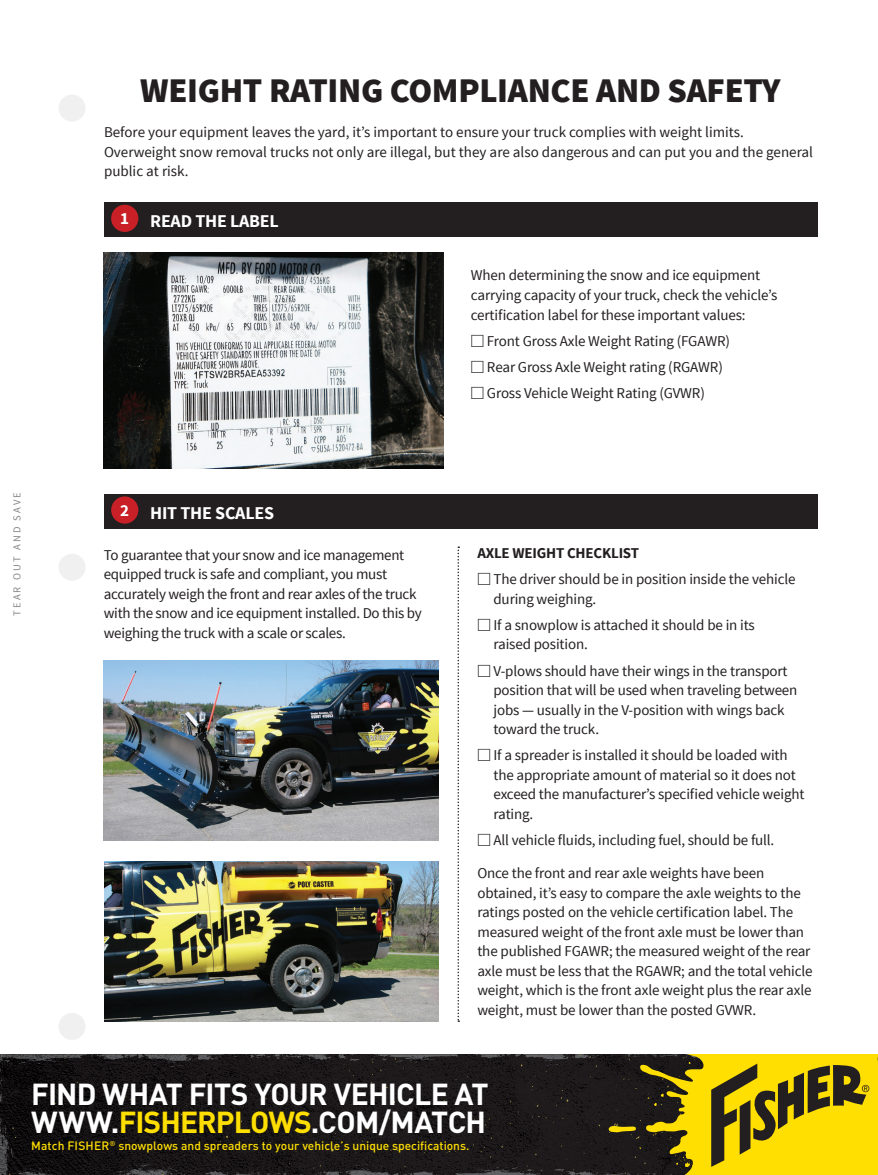
<style>
.page{position:relative;width:878px;height:1175px;background:#fff}
.page>*{position:absolute;margin:0;border:0;box-sizing:border-box;transform-origin:0 0}
.t1{font:900 34.5px "Source Sans Pro";letter-spacing:-.01em;color:#231f20}
.t2{font:700 30px/28.5px "DIN";letter-spacing:-.025em;color:#fff}
.t3{font:700 18px "Source Sans Pro";letter-spacing:-.015em;color:#fff}
.t4{font:700 16.95px "Source Sans Pro";color:#fff}
.t5{font:15px/19.5px "Source Sans Pro";letter-spacing:-.01em;color:#231f20}
.t6{font:700 15px "Source Sans Pro";letter-spacing:-.015em;color:#231f20}
.t7{font:500 12px "DIN";color:#ffdf01}
.t8{font:10.5px "Source Sans Pro";letter-spacing:.2em;color:#231f20}
.s1{font-family:"Universal Std Newswith Comm Pi"}
.s2{color:#ffdf01}
</style>
<div class="page">
<div style="left:58px;top:553px;width:28px;height:27px;background:#f0f0f0;border-radius:50%"></div>
<div style="left:58px;top:94px;width:28px;height:28px;background:#f0f0f0;border-radius:50%"></div>
<div style="left:58px;top:1012px;width:28px;height:28px;background:#f0f0f0;border-radius:50%"></div>
<svg style="left:0;top:1054px;width:608px;height:120px;background:#191618"></svg>
<img style="left:229px;top:1054px;width:45px;height:2px">
<img style="left:305px;top:1099px;width:267px;height:45px">
<img style="left:288px;top:1136px;width:18px;height:8px">
<img style="left:30px;top:1144px;width:162px;height:30px">
<img style="left:2px;top:1144px;width:28px;height:30px">
<img style="left:55px;top:1159px;width:41px;height:15px">
<img style="left:0;top:1099px;width:131px;height:41px">
<div style="left:572px;top:1099px;width:36px;height:61px;background:#1e1a1c"></div>
<img style="left:307px;top:1144px;width:105px;height:27px">
<img style="left:331px;top:1054px;width:12px;height:1px">
<img style="left:11px;top:1056px;width:343px;height:28px">
<img style="left:361px;top:1059px;width:247px;height:9px">
<img style="left:518px;top:1160px;width:90px;height:14px">
<img style="left:274px;top:1054px;width:57px;height:5px">
<img style="left:171px;top:1056px;width:106px;height:10px">
<img style="left:358px;top:1054px;width:250px;height:5px">
<img style="left:149px;top:1160px;width:374px;height:9px">
<img style="left:269px;top:1171px;width:230px;height:3px">
<svg style="left:571px;top:1173px;width:16px;height:1px"></svg>
<img style="left:21px;top:1161px;width:137px;height:5px">
<svg style="left:159px;top:1169px;width:4px;height:5px"></svg>
<svg style="left:0;top:1054px;width:9px;height:11px"></svg>
<svg style="left:608px;top:1054px;width:270px;height:121px;background:#9d890d"></svg>
<svg style="left:457px;top:546px;width:2px;height:476px"></svg>
<img style="left:104px;top:252px;width:339px;height:216px">
<img style="left:104px;top:660px;width:335px;height:180px">
<img style="left:104px;top:861px;width:335px;height:161px">
<div style="left:104px;top:202px;width:713px;height:35px;background:#231f20"></div>
<div style="left:104px;top:493px;width:713px;height:35px;background:#231f20"></div>
<div style="left:111px;top:205px;width:27px;height:27px;background:#c82026;border-radius:50%"></div>
<div style="left:111px;top:496px;width:27px;height:27px;background:#c82026;border-radius:50%"></div>
<p class="t1" style="left:140px;top:68px;width:642px">WEIGHT RATING COMPLIANCE AND SAFETY</p>
<p class="t5" style="left:104px;top:123px;width:710px">Before your equipment leaves the yard, it’s important to ensure your truck complies with weight limits.<br>Overweight snow removal trucks not only are illegal, but they are also dangerous and can put you and the general public at risk.</p>
<p class="t4" style="left:120px;top:208px;width:10px">1</p>
<p class="t3" style="left:150px;top:209px;width:130px">READ THE LABEL</p>
<p class="t5" style="left:471px;top:266px;width:308px">When determining the snow and ice equipment carrying capacity of your truck, check the vehicle’s certification label for these important values:</p>
<p class="t5" style="left:471px;top:331px;width:261px"><span class="s1">□</span> Front Gross Axle Weight Rating (FGAWR)</p>
<p class="t5" style="left:471px;top:357px;width:254px"><span class="s1">□</span> Rear Gross Axle Weight rating (RGAWR)</p>
<p class="t5" style="left:471px;top:384px;width:235px"><span class="s1">□</span> Gross Vehicle Weight Rating (GVWR)</p>
<p class="t8" style="left:10px;top:615px;width:125px;rotate:-90deg">TEAR OUT AND SAVE</p>
<p class="t4" style="left:120px;top:499px;width:10px">2</p>
<p class="t3" style="left:150px;top:501px;width:125px">HIT THE SCALES</p>
<p class="t5" style="left:104px;top:545px;width:319px">To guarantee that your snow and ice management equipped truck is safe and compliant, you must accurately weigh the front and rear axles of the truck with the snow and ice equipment installed. Do this by weighing the truck with a scale or scales.</p>
<p class="t6" style="left:477px;top:543px;width:163px">AXLE WEIGHT CHECKLIST</p>
<p class="t5" style="left:493px;top:569px;width:303px;text-indent:-16px"><span class="s1">□</span> The driver should be in position inside the vehicle during weighing.</p>
<p class="t5" style="left:493px;top:615px;width:263px;text-indent:-16px"><span class="s1">□</span> If a snowplow is attached it should be in its raised position.</p>
<p class="t5" style="left:493px;top:661px;width:305px;text-indent:-16px"><span class="s1">□</span> V-plows should have their wings in the transport position that will be used when traveling between jobs — usually in the V-position with wings back toward the truck.</p>
<p class="t5" style="left:493px;top:746px;width:312px;text-indent:-16px"><span class="s1">□</span> If a spreader is installed it should be loaded with the appropriate amount of material so it does not exceed the manufacturer’s specified vehicle weight rating.</p>
<p class="t5" style="left:477px;top:830px;width:298px"><span class="s1">□</span> All vehicle fluids, including fuel, should be full.</p>
<p class="t5" style="left:477px;top:863px;width:336px">Once the front and rear axle weights have been obtained, it’s easy to compare the axle weights to the ratings posted on the vehicle certification label. The measured weight of the front axle must be lower than the published FGAWR; the measured weight of the rear axle must be less that the RGAWR; and the total vehicle weight, which is the front axle weight plus the rear axle weight, must be lower than the posted GVWR.</p>
<p class="t2" style="left:31px;top:1078px;width:459px">FIND WHAT FITS YOUR VEHICLE AT<br>WWW.<span class="s2">FISHERPLOWS</span>.COM/MATCH</p>
<p class="t7" style="left:31px;top:1137px;width:440px">Match FISHER<sup>®</sup> snowplows and spreaders to your vehicle’s unique specifications.</p>
</div>
